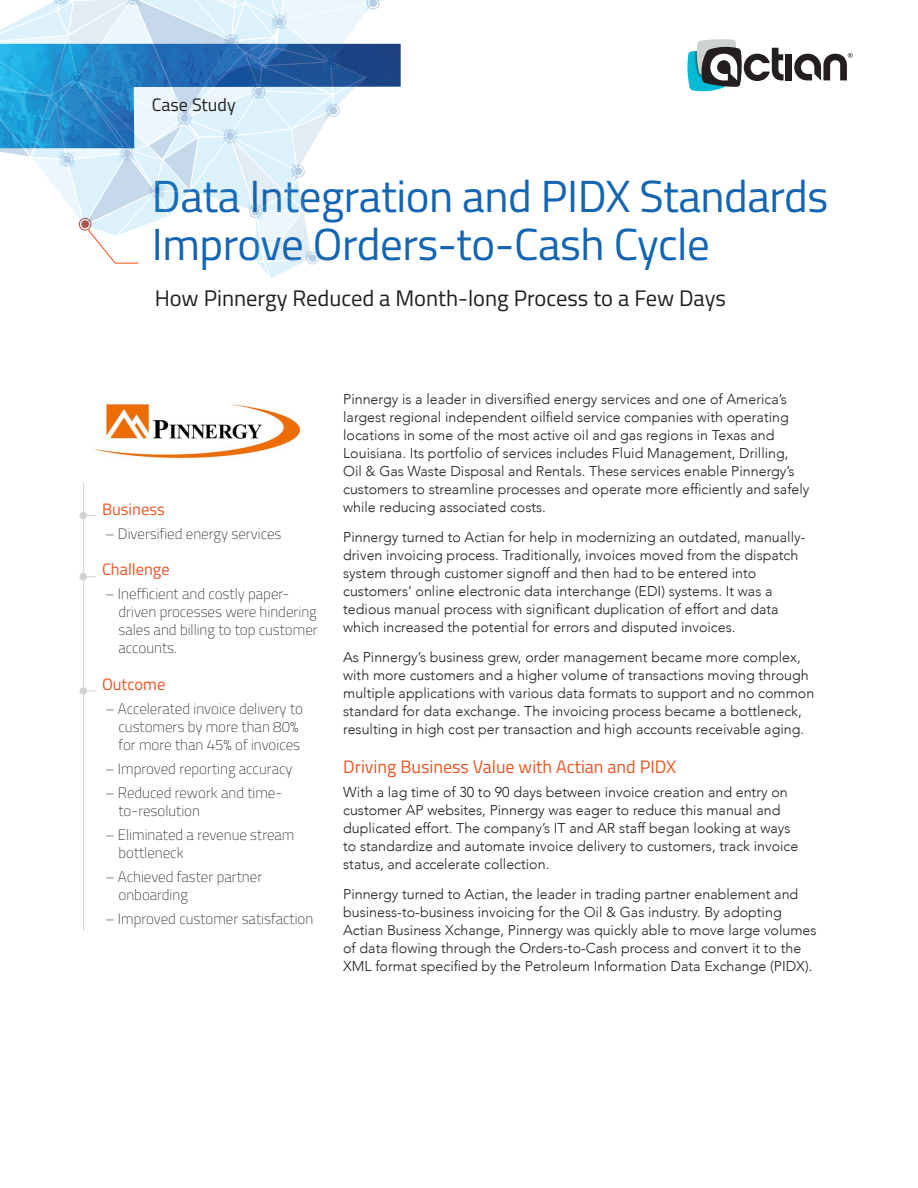
<style>
.page{position:relative;width:918px;height:1188px;background:#fff}
.page>*{position:absolute;margin:0;border:0;box-sizing:border-box;transform-origin:0 0}
.t1{font:45px/48px "Titillium";letter-spacing:-.01em;color:#1465b2}
.t2{font:22.5px "Titillium";color:#231f20}
.t3{font:18px "Titillium";color:#eb5523}
.t4{font:18px "Titillium";color:#231f20}
.t5{font:16.5px "Titillium";color:#eb5523}
.Benefits-highlight{font:100 15px/18px "Titillium";color:#231f20}
.body_text{font:300 14.25px/18px "Avenir";color:#231f20}
</style>
<div class="page">
<svg style="left:79px;top:512px;width:16px;height:8px"></svg>
<svg style="left:79px;top:687px;width:16px;height:8px"></svg>
<svg style="left:79px;top:573px;width:16px;height:8px"></svg>
<hr style="left:83px;top:483px;width:1px;height:448px;background:#d1d2d4">
<img style="left:93px;top:403px;width:208px;height:56px">
<svg style="left:0;top:0;width:401px;height:278px"></svg>
<div style="left:786px;top:54px;width:6px;height:26px;background:#231f20"></div>
<svg style="left:794px;top:53px;width:59px;height:27px"></svg>
<svg style="left:687px;top:39px;width:97px;height:53px"></svg>
<p class="t4" style="left:152px;top:92px;width:85px">Case Study</p>
<h1 class="t1" style="left:152px;top:170px;width:678px">Data Integration and PIDX Standards<br>Improve Orders-to-Cash Cycle</h1>
<h2 class="t2" style="left:155px;top:281px;width:573px">How Pinnergy Reduced a Month-long Process to a Few Days</h2>
<p class="t5" style="left:102px;top:497px;width:64px">Business</p>
<p class="Benefits-highlight" style="left:105px;top:524px;width:178px">– Diversified energy services</p>
<p class="t5" style="left:102px;top:558px;width:69px">Challenge</p>
<p class="Benefits-highlight" style="left:118px;top:585px;width:201px;text-indent:-14px">– Inefficient and costly paper&shy;driven processes were hindering sales and billing to top customer accounts.</p>
<p class="t5" style="left:102px;top:672px;width:65px">Outcome</p>
<p class="Benefits-highlight" style="left:118px;top:699px;width:186px;text-indent:-14px">– Accelerated invoice delivery to customers by more than 80% for more than 45% of invoices</p>
<p class="Benefits-highlight" style="left:105px;top:759px;width:189px">– Improved reporting accuracy</p>
<p class="Benefits-highlight" style="left:118px;top:783px;width:165px;text-indent:-14px">– Reduced rework and time&shy;to-resolution</p>
<p class="Benefits-highlight" style="left:118px;top:825px;width:177px;text-indent:-14px">– Eliminated a revenue stream bottleneck</p>
<p class="Benefits-highlight" style="left:118px;top:867px;width:145px;text-indent:-14px">– Achieved faster partner onboarding</p>
<p class="Benefits-highlight" style="left:105px;top:909px;width:210px">– Improved customer satisfaction</p>
<p class="body_text" style="left:343px;top:390px;width:468px">Pinnergy is a leader in diversified energy services and one of America’s largest regional independent oilfield service companies with operating locations in some of the most active oil and gas regions in Texas and Louisiana. Its portfolio of services includes Fluid Management, Drilling, Oil &amp; Gas Waste Disposal and Rentals. These services enable Pinnergy’s customers to streamline processes and operate more efficiently and safely while reducing associated costs.</p>
<p class="body_text" style="left:343px;top:528px;width:464px">Pinnergy turned to Actian for help in modernizing an outdated, manually&shy;driven invoicing process. Traditionally, invoices moved from the dispatch system through customer signoff and then had to be entered into customers’ online electronic data interchange (EDI) systems. It was a tedious manual process with significant duplication of effort and data which increased the potential for errors and disputed invoices.</p>
<p class="body_text" style="left:343px;top:648px;width:473px">As Pinnergy’s business grew, order management became more complex, with more customers and a higher volume of transactions moving through multiple applications with various data formats to support and no common standard for data exchange. The invoicing process became a bottleneck, resulting in high cost per transaction and high accounts receivable aging.</p>
<h3 class="t3" style="left:343px;top:753px;width:334px">Driving Business Value with Actian and PIDX</h3>
<p class="body_text" style="left:343px;top:783px;width:457px">With a lag time of 30 to 90 days between invoice creation and entry on customer AP websites, Pinnergy was eager to reduce this manual and duplicated effort. The company’s IT and AR staff began looking at ways to standardize and automate invoice delivery to customers, track invoice status, and accelerate collection.</p>
<p class="body_text" style="left:343px;top:885px;width:475px">Pinnergy turned to Actian, the leader in trading partner enablement and business-to-business invoicing for the Oil &amp; Gas industry. By adopting Actian Business Xchange, Pinnergy was quickly able to move large volumes of data flowing through the Orders-to-Cash process and convert it to the XML format specified by the Petroleum Information Data Exchange (PIDX).</p>
</div>
